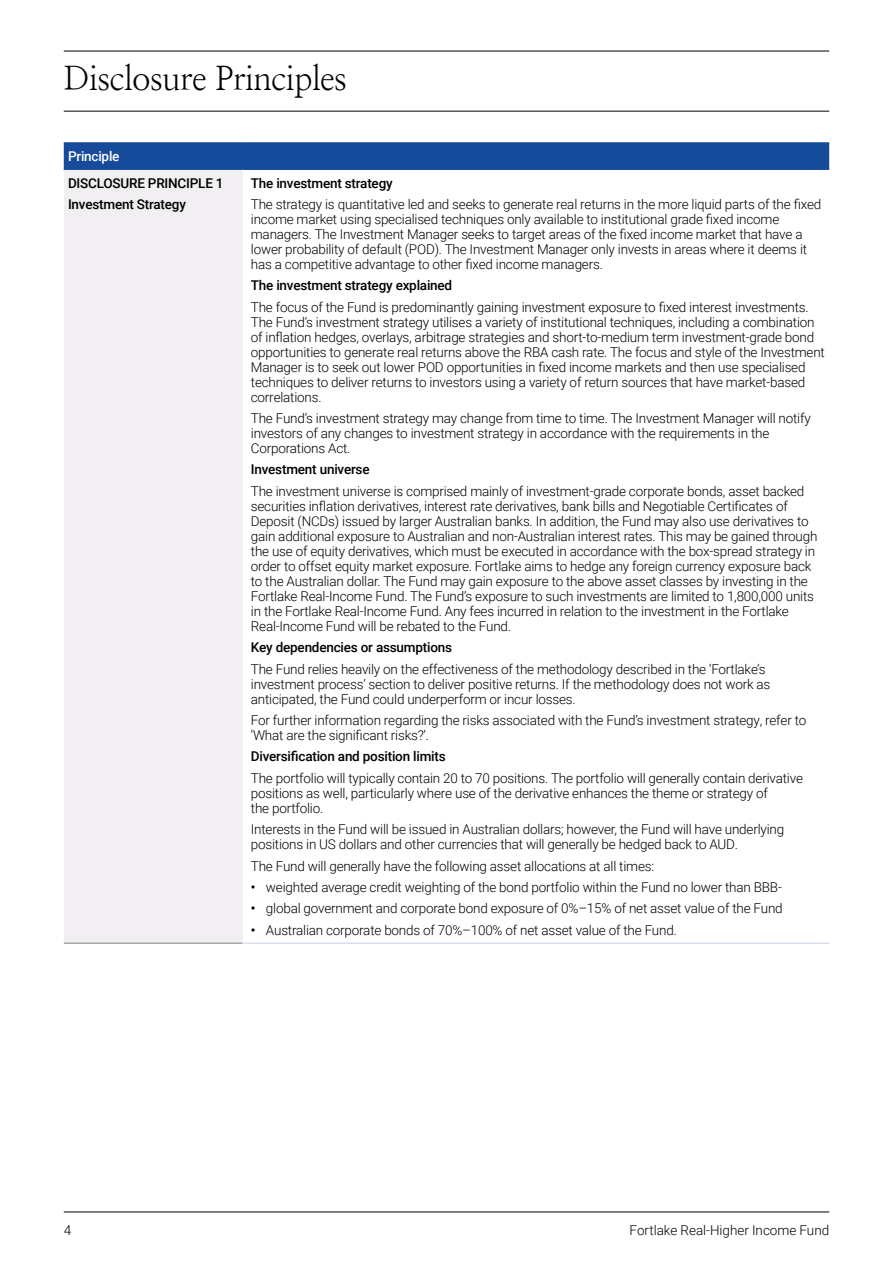
<style>
.page{position:relative;width:893px;height:1263px;background:#fff}
.page>*{position:absolute;margin:0;border:0;box-sizing:border-box;transform-origin:0 0}
.CFS_Edge_Section_head{font:33px "Nanum Myeongjo";letter-spacing:-.02em;color:#000}
.CFS_04_Table_Body{font:300 13.5px/15px "Roboto";letter-spacing:-.015em;color:#000}
.CFS_04_Table_Body-2{font:500 13.5px "Roboto";letter-spacing:-.015em;color:#000}
.CFS_Edge_04_Table_Col_Head{font:500 13.5px "Roboto";letter-spacing:-.015em;color:#fff}
.s1{font-weight:500}
</style>
<div class="page">
<hr style="left:64px;top:51px;width:765px;height:1px;background:#000">
<hr style="left:64px;top:1212px;width:765px;height:1px;background:#000">
<hr style="left:64px;top:111px;width:765px;height:1px;background:#000">
<div style="left:64px;top:143px;width:765px;height:26px;background:#164a9a"></div>
<div style="left:64px;top:169px;width:178px;height:774px;background:#f1eff2"></div>
<hr style="left:64px;top:142px;width:178px;height:1px;background:#164a9a">
<hr style="left:242px;top:142px;width:587px;height:1px;background:#164a9a">
<hr style="left:242px;top:169px;width:587px;height:1px;background:#164a9a">
<hr style="left:64px;top:943px;width:178px;height:1px;background:#807f7f">
<hr style="left:242px;top:943px;width:587px;height:1px;background:#c6d2e6">
<hr style="left:64px;top:169px;width:178px;height:1px;background:#164a9a">
<p class="CFS_Edge_Section_head" style="left:64px;top:60px;width:285px">Disclosure Principles</p>
<h6 class="CFS_Edge_04_Table_Col_Head" style="left:68px;top:147px;width:53px">Principle</h6>
<p class="CFS_04_Table_Body-2" style="left:68px;top:173px;width:157px">DISCLOSURE PRINCIPLE 1</p>
<p class="CFS_04_Table_Body-2" style="left:68px;top:195px;width:119px">Investment Strategy</p>
<p class="CFS_04_Table_Body-2" style="left:251px;top:173px;width:143px">The investment strategy</p>
<p class="CFS_04_Table_Body" style="left:251px;top:196px;width:572px">The strategy is quantitative led and seeks to generate real returns in the more liquid parts of the fixed income market using specialised techniques only available to institutional grade fixed income managers. The Investment Manager seeks to target areas of the fixed income market that have a lower probability of default (POD). The Investment Manager only invests in areas where it deems it has a competitive advantage to other fixed income managers.</p>
<p class="CFS_04_Table_Body-2" style="left:251px;top:276px;width:203px">The investment strategy explained</p>
<p class="CFS_04_Table_Body" style="left:251px;top:299px;width:575px">The focus of the Fund is predominantly gaining investment exposure to fixed interest investments.<br>The Fund’s investment strategy utilises a variety of institutional techniques, including a combination of inflation hedges, overlays, arbitrage strategies and short-to-medium term investment-grade bond opportunities to generate real returns above the RBA cash rate. The focus and style of the Investment Manager is to seek out lower POD opportunities in fixed income markets and then use specialised techniques to deliver returns to investors using a variety of return sources that have market-based correlations.</p>
<p class="CFS_04_Table_Body" style="left:251px;top:410px;width:561px">The Fund’s investment strategy may change from time to time. The Investment Manager will notify investors of any changes to investment strategy in accordance with the requirements in the<br>Corporations Act.</p>
<p class="CFS_04_Table_Body-2" style="left:251px;top:460px;width:120px">Investment universe</p>
<p class="CFS_04_Table_Body" style="left:251px;top:483px;width:568px">The investment universe is comprised mainly of investment-grade corporate bonds, asset backed securities inflation derivatives, interest rate derivatives, bank bills and Negotiable Certificates of Deposit (NCDs) issued by larger Australian banks. In addition, the Fund may also use derivatives to gain additional exposure to Australian and non-Australian interest rates. This may be gained through the use of equity derivatives, which must be executed in accordance with the box-spread strategy in order to offset equity market exposure. Fortlake aims to hedge any foreign currency exposure back to the Australian dollar. The Fund may gain exposure to the above asset classes by investing in the Fortlake Real-Income Fund. The Fund’s exposure to such investments are limited to 1,800,000 units in the Fortlake Real-Income Fund. Any fees incurred in relation to the investment in the Fortlake Real-Income Fund will be rebated to the Fund.</p>
<p class="CFS_04_Table_Body-2" style="left:251px;top:638px;width:203px">Key dependencies or assumptions</p>
<p class="CFS_04_Table_Body" style="left:251px;top:661px;width:521px">The Fund relies heavily on the effectiveness of the methodology described in the ‘Fortlake’s investment process’ section to deliver positive returns. If the methodology does not work as anticipated, the Fund could underperform or incur losses.</p>
<p class="CFS_04_Table_Body" style="left:251px;top:712px;width:557px">For further information regarding the risks associated with the Fund’s investment strategy, refer to ‘What are the significant risks?’.</p>
<p class="CFS_04_Table_Body-2" style="left:251px;top:747px;width:196px">Diversification and position limits</p>
<p class="CFS_04_Table_Body" style="left:251px;top:770px;width:554px">The portfolio will typically contain 20 to 70 positions. The portfolio will generally contain derivative positions as well, particularly where use of the derivative enhances the theme or strategy of<br>the portfolio.</p>
<p class="CFS_04_Table_Body" style="left:251px;top:821px;width:535px">Interests in the Fund will be issued in Australian dollars; however, the Fund will have underlying positions in US dollars and other currencies that will generally be hedged back to AUD.</p>
<p class="CFS_04_Table_Body" style="left:251px;top:858px;width:405px">The Fund will generally have the following asset allocations at all times:</p>
<p class="CFS_04_Table_Body" style="left:251px;top:879px;width:532px"><span class="s1">•</span> weighted average credit weighting of the bond portfolio within the Fund no lower than BBB-</p>
<p class="CFS_04_Table_Body" style="left:251px;top:900px;width:533px"><span class="s1">•</span> global government and corporate bond exposure of 0%–15% of net asset value of the Fund</p>
<p class="CFS_04_Table_Body" style="left:251px;top:922px;width:427px"><span class="s1">•</span> Australian corporate bonds of 70%–100% of net asset value of the Fund.</p>
<p class="CFS_04_Table_Body" style="left:64px;top:1222px;width:9px">4</p>
<p class="CFS_04_Table_Body" style="left:630px;top:1222px;width:201px">Fortlake Real-Higher Income Fund</p>
</div>
